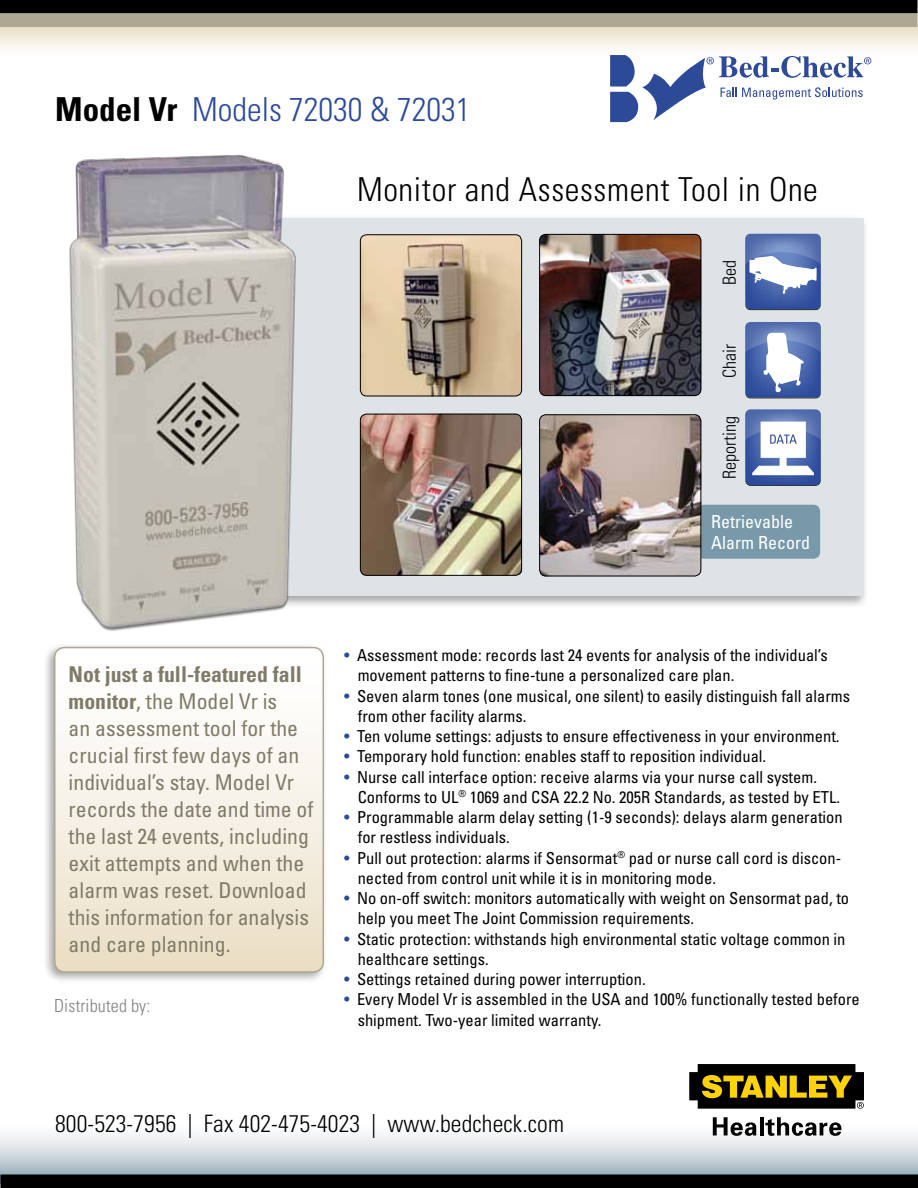
<style>
.page{position:relative;width:918px;height:1188px;background:#fff}
.page>*{position:absolute;margin:0;border:0;box-sizing:border-box;transform-origin:0 0}
.t1{font:300 condensed 33px "Univers";letter-spacing:.02em;color:#000}
.t2{font:300 condensed 33px "Univers";color:#2b4a9a}
.t3{font:300 condensed 24px "Univers";letter-spacing:.005em;color:#000}
.t4{font:condensed 21.75px/27px "Univers";color:#7f7b68}
.t5{font:condensed 18px/21.6px "Univers";color:#fff}
.t6{font:300 condensed 18px "Univers";color:#000}
.t7{font:300 condensed 18px "Univers";letter-spacing:.005em;color:#808285}
.t8{font:condensed 16.5px/20.2px "Univers";color:#000}
.s1{font-weight:700;color:#000}
.s2{font-weight:700}
.s3{color:#2b4a9a}
</style>
<div class="page">
<div style="left:268px;top:214px;width:601px;height:395px;background:#000;opacity:.35"></div>
<div style="left:279px;top:218px;width:585px;height:378px;background:#dee3e7"></div>
<div style="left:0;top:27px;width:918px;height:30px;background:linear-gradient(to bottom,#ebe0c7,#fff)"></div>
<svg style="left:0;top:1121px;width:918px;height:53px"></svg>
<div style="left:0;top:0;width:918px;height:14px;background:#000"></div>
<div style="left:0;top:14px;width:918px;height:13px;background:#aea794"></div>
<div style="left:0;top:1174px;width:918px;height:14px;background:#000"></div>
<svg style="left:689px;top:1064px;width:175px;height:45px;background:#4b400d"></svg>
<svg style="left:713px;top:1117px;width:43px;height:19px"></svg>
<hr style="left:760px;top:1117px;width:3px;height:18px;background:#000">
<svg style="left:765px;top:1117px;width:76px;height:19px"></svg>
<svg style="left:610px;top:55px;width:261px;height:67px"></svg>
<img style="left:69px;top:154px;width:255px;height:477px">
<div style="left:42px;top:642px;width:286px;height:343px;background:#000;opacity:.35"></div>
<svg style="left:55px;top:648px;width:268px;height:324px"></svg>
<div style="left:54px;top:647px;width:270px;height:326px;border:2px solid #aea794;border-radius:10px"></div>
<img style="left:360px;top:234px;width:162px;height:162px">
<div style="left:360px;top:234px;width:162px;height:162px;border:1px solid #000;border-radius:6px"></div>
<img style="left:539px;top:234px;width:162px;height:162px">
<div style="left:539px;top:234px;width:162px;height:162px;border:1px solid #000;border-radius:6px"></div>
<svg style="left:745px;top:234px;width:76px;height:76px;background:#768bbe"></svg>
<svg style="left:745px;top:322px;width:76px;height:76px;background:#758abe"></svg>
<div style="left:697px;top:505px;width:123px;height:54px;background:#7899a9;border-radius:7px"></div>
<img style="left:360px;top:414px;width:162px;height:162px">
<div style="left:360px;top:414px;width:162px;height:162px;border:1px solid #000;border-radius:6px"></div>
<img style="left:539px;top:414px;width:162px;height:162px">
<div style="left:539px;top:414px;width:162px;height:162px;border:1px solid #000;border-radius:6px"></div>
<svg style="left:745px;top:409px;width:76px;height:77px;background:#8b9cc7"></svg>
<h1 class="t2" style="left:55px;top:89px;width:417px"><span class="s1">Model Vr</span> Models 72030 &amp; 72031</h1>
<h1 class="t1" style="left:357px;top:170px;width:462px">Monitor and Assessment Tool in One</h1>
<p class="t6" style="left:719px;top:285px;width:26px;rotate:-90deg">Bed</p>
<p class="t6" style="left:719px;top:378px;width:35px;rotate:-90deg">Chair</p>
<p class="t6" style="left:719px;top:479px;width:64px;rotate:-90deg">Reporting</p>
<p class="t5" style="left:711px;top:510px;width:100px">Retrievable<br>Alarm Record</p>
<p class="t4" style="left:69px;top:660px;width:246px"><span class="s2">Not just a full-featured fall monitor</span>, the Model Vr is<br>an assessment tool for the crucial first few days of an individual’s stay. Model Vr records the date and time of the last 24 events, including exit attempts and when the alarm was reset. Download this information for analysis and care planning.</p>
<p class="t7" style="left:54px;top:995px;width:98px">Distributed by:</p>
<p class="t8" style="left:358px;top:645px;width:471px;text-indent:-13px"><span class="s3">•</span> Assessment mode: records last 24 events for analysis of the individual’s movement patterns to fine-tune a personalized care plan.</p>
<p class="t8" style="left:358px;top:685px;width:494px;text-indent:-13px"><span class="s3">•</span> Seven alarm tones (one musical, one silent) to easily distinguish fall alarms from other facility alarms.</p>
<p class="t8" style="left:344px;top:726px;width:497px"><span class="s3">•</span> Ten volume settings: adjusts to ensure effectiveness in your environment.</p>
<p class="t8" style="left:344px;top:746px;width:424px"><span class="s3">•</span> Temporary hold function: enables staff to reposition individual.</p>
<p class="t8" style="left:358px;top:766px;width:484px;text-indent:-13px"><span class="s3">•</span> Nurse call interface option: receive alarms via your nurse call system.<br>Conforms to UL<sup>®</sup> 1069 and CSA 22.2 No. 205R Standards, as tested by ETL.</p>
<p class="t8" style="left:358px;top:807px;width:487px;text-indent:-13px"><span class="s3">•</span> Programmable alarm delay setting (1-9 seconds): delays alarm generation for restless individuals.</p>
<p class="t8" style="left:358px;top:847px;width:485px;text-indent:-13px"><span class="s3">•</span> Pull out protection: alarms if Sensormat<sup>®</sup> pad or nurse call cord is discon&shy;nected from control unit while it is in monitoring mode.</p>
<p class="t8" style="left:358px;top:888px;width:493px;text-indent:-13px"><span class="s3">•</span> No on-off switch: monitors automatically with weight on Sensormat pad, to help you meet The Joint Commission requirements.</p>
<p class="t8" style="left:358px;top:928px;width:489px;text-indent:-13px"><span class="s3">•</span> Static protection: withstands high environmental static voltage common in healthcare settings.</p>
<p class="t8" style="left:344px;top:969px;width:303px"><span class="s3">•</span> Settings retained during power interruption.</p>
<p class="t8" style="left:358px;top:989px;width:504px;text-indent:-13px"><span class="s3">•</span> Every Model Vr is assembled in the USA and 100% functionally tested before shipment. Two-year limited warranty.</p>
<h2 class="t3" style="left:55px;top:1110px;width:510px">800-523-7956 | Fax 402-475-4023 | www.bedcheck.com</h2>
</div>
